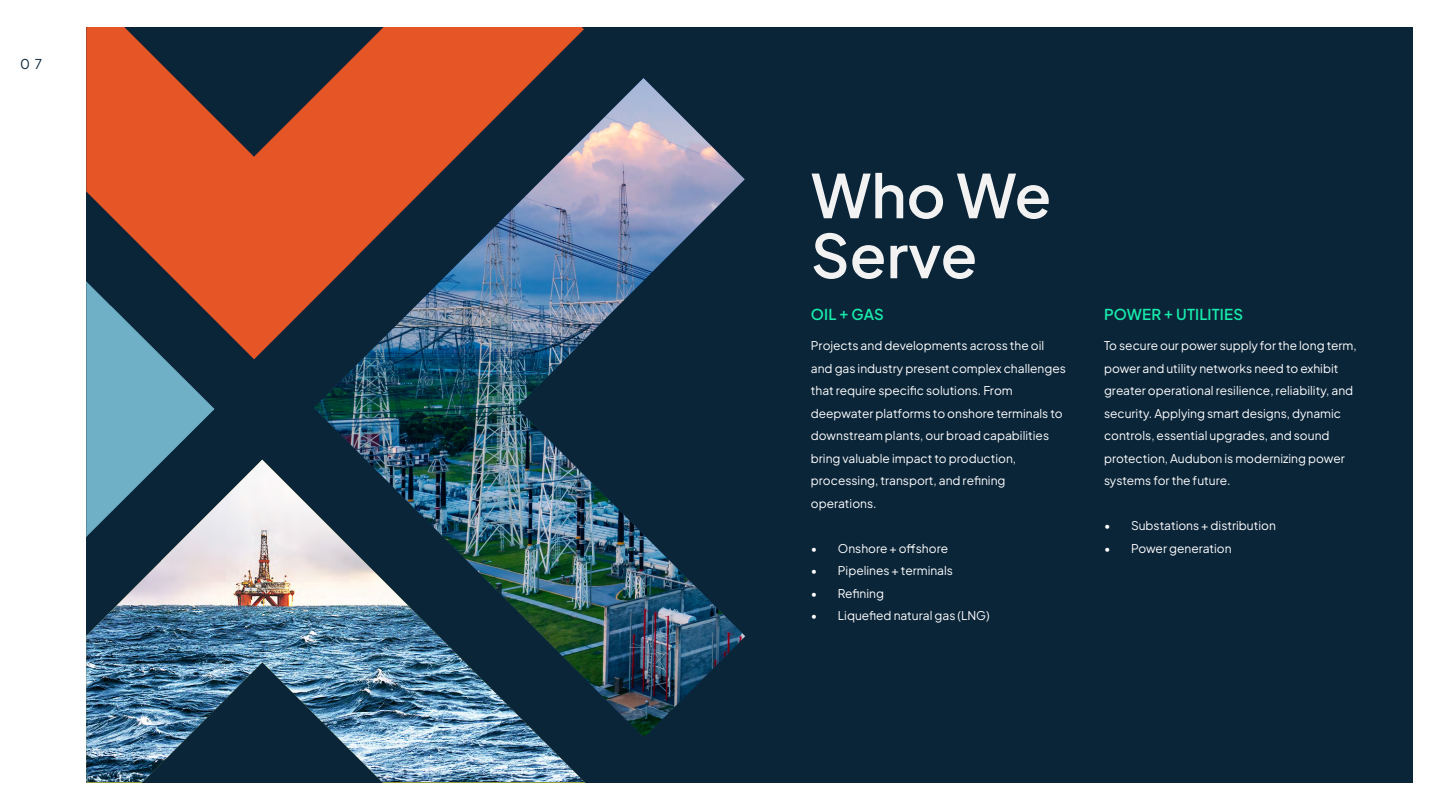
<style>
.page{position:relative;width:1440px;height:810px;background:#fff}
.page>*{position:absolute;margin:0;border:0;box-sizing:border-box;transform-origin:0 0}
.t1{font:600 60px/60px "Plus Jakarta Sans";color:#f2f2f2}
.t2{font:600 15px "Plus Jakarta Sans";letter-spacing:.01em;color:#18eaac}
.t3{font:13.5px "Plus Jakarta Sans";color:#0b2439}
.t4{font:12px/22.5px "Plus Jakarta Sans";color:#fff}
</style>
<div class="page">
<div style="left:86px;top:27px;width:1327px;height:756px;background:#0a2438"></div>
<svg style="left:86px;top:27px;width:498px;height:332px;fill:#e65526"></svg>
<img style="left:314px;top:78px;width:431px;height:660px">
<img style="left:86px;top:460px;width:499px;height:322px">
<svg style="left:86px;top:76px;width:129px;height:666px"></svg>
<p class="t3" style="left:20px;top:53px;width:23px">0 7</p>
<h1 class="t1" style="left:811px;top:159px;width:242px">Who We<br>Serve</h1>
<p class="t2" style="left:811px;top:301px;width:75px">OIL + GAS</p>
<p class="t4" style="left:811px;top:333px;width:257px">Projects and developments across the oil and gas industry present complex challenges that require specific solutions. From deepwater platforms to onshore terminals to downstream plants, our broad capabilities bring valuable impact to production, processing, transport, and refining operations.</p>
<p class="t4" style="left:811px;top:536px;width:139px">• Onshore + offshore</p>
<p class="t4" style="left:811px;top:558px;width:144px">• Pipelines + terminals</p>
<p class="t4" style="left:811px;top:581px;width:75px">• Refining</p>
<p class="t4" style="left:811px;top:603px;width:180px">• Liquefied natural gas (LNG)</p>
<p class="t2" style="left:1104px;top:301px;width:141px">POWER + UTILITIES</p>
<p class="t4" style="left:1104px;top:333px;width:254px">To secure our power supply for the long term, power and utility networks need to exhibit greater operational resilience, reliability, and security. Applying smart designs, dynamic controls, essential upgrades, and sound protection, Audubon is modernizing power systems for the future.</p>
<p class="t4" style="left:1104px;top:513px;width:173px">• Substations + distribution</p>
<p class="t4" style="left:1104px;top:536px;width:129px">• Power generation</p>
</div>
